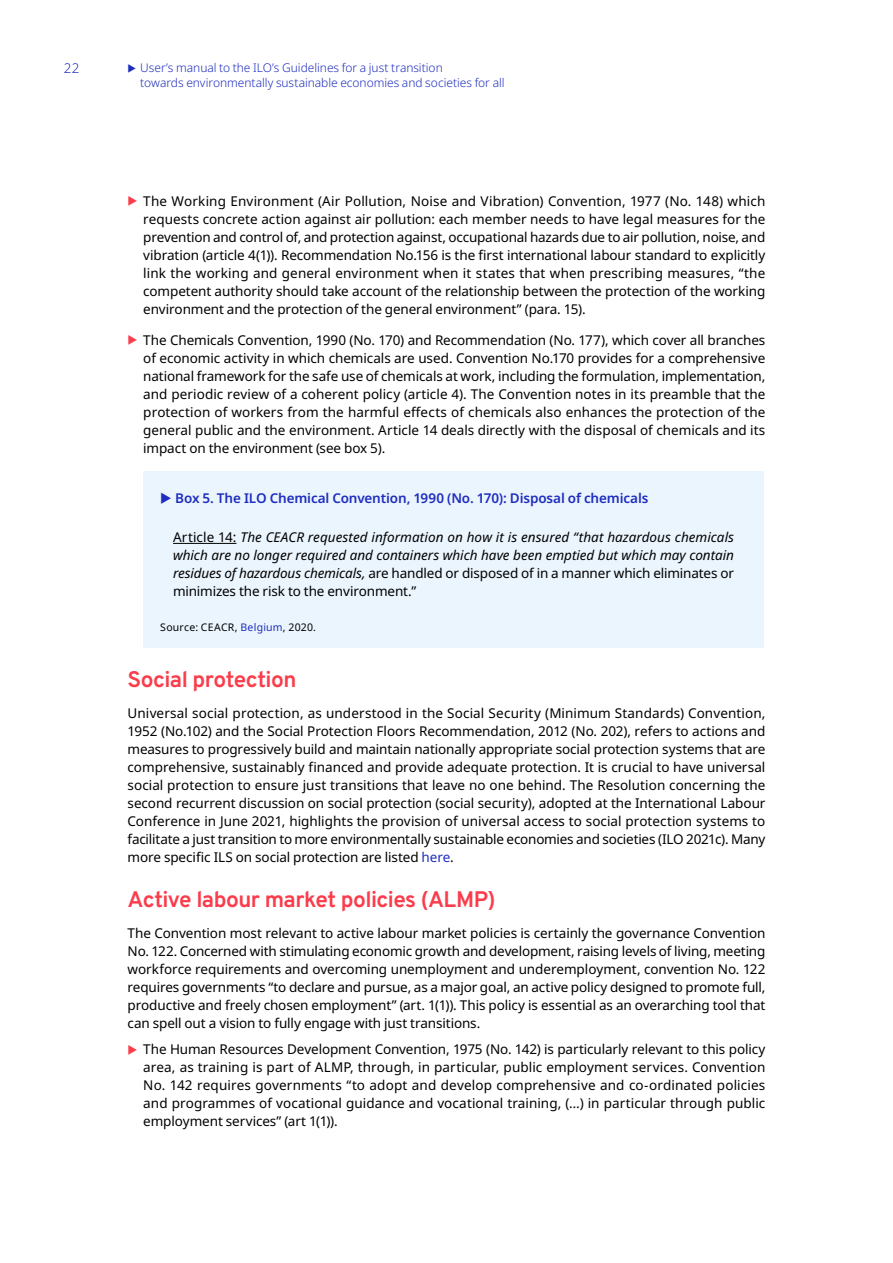
<style>
.page{position:relative;width:893px;height:1263px;background:#fff}
.page>*{position:absolute;margin:0;border:0;box-sizing:border-box;transform-origin:0 0}
.t1{font:700 22.5px "Overpass";letter-spacing:-.025em;color:#fa3c4b}
.t2{font:13.5px/18px "Noto Sans";letter-spacing:-.01em;color:#000;text-align:justify}
.t3{font:italic 13.5px/18px "Noto Sans";color:#000;text-align:justify}
.t4{font:600 13.5px "Noto Sans";letter-spacing:-.01em;color:#1e2dbe}
.t5{font:300 13.5px "Noto Sans";color:#1e2dbe}
.t6{font:300 12px/14.4px "Noto Sans";letter-spacing:-.005em;color:#1e2dbe}
.t7{font:10.5px "Noto Sans";letter-spacing:.02em;color:#000}
.s1{font-style:normal}
.s2{color:#1e2dbe}
</style>
<div class="page">
<div style="left:143px;top:471px;width:621px;height:177px;background:#ebf5fd"></div>
<hr style="left:173px;top:543px;width:63px;height:1px;background:#000">
<p class="t5" style="left:64px;top:59px;width:17px">22</p>
<p class="t6" style="left:140px;top:61px;width:366px">User’s manual to the ILO’s Guidelines for a just transition<br>towards environmentally sustainable economies and societies for all</p>
<p class="t2" style="left:143px;top:192px;width:624px">The Working Environment (Air Pollution, Noise and Vibration) Convention, 1977 (No. 148) which requests concrete action against air pollution: each member needs to have legal measures for the prevention and control of, and protection against, occupational hazards due to air pollution, noise, and vibration (article 4(1)). Recommendation No.156 is the first international labour standard to explicitly link the working and general environment when it states that when prescribing measures, “the competent authority should take account of the relationship between the protection of the working environment and the protection of the general environment” (para. 15).</p>
<p class="t2" style="left:143px;top:331px;width:624px">The Chemicals Convention, 1990 (No. 170) and Recommendation (No. 177), which cover all branches of economic activity in which chemicals are used. Convention No.170 provides for a comprehensive national framework for the safe use of chemicals at work, including the formulation, implementation, and periodic review of a coherent policy (article 4). The Convention notes in its preamble that the protection of workers from the harmful effects of chemicals also enhances the protection of the general public and the environment. Article 14 deals directly with the disposal of chemicals and its impact on the environment (see box 5).</p>
<p class="t4" style="left:175px;top:488px;width:475px">Box 5. The ILO Chemical Convention, 1990 (No. 170): Disposal of chemicals</p>
<p class="t3" style="left:173px;top:528px;width:562px"><span class="s1">Article 14:</span> The CEACR requested information on how it is ensured “that hazardous chemicals which are no longer required and containers which have been emptied but which may contain residues of hazardous chemicals, <span class="s1">are handled or disposed of in a manner which eliminates or minimizes the risk to the environment.”</span></p>
<p class="t7" style="left:160px;top:620px;width:157px">Source: CEACR, <span class="s2">Belgium</span>, 2020.</p>
<h1 class="t1" style="left:128px;top:663px;width:170px">Social protection</h1>
<p class="t2" style="left:128px;top:704px;width:639px">Universal social protection, as understood in the Social Security (Minimum Standards) Convention, 1952 (No.102) and the Social Protection Floors Recommendation, 2012 (No. 202), refers to actions and measures to progressively build and maintain nationally appropriate social protection systems that are comprehensive, sustainably financed and provide adequate protection. It is crucial to have universal social protection to ensure just transitions that leave no one behind. The Resolution concerning the second recurrent discussion on social protection (social security), adopted at the International Labour Conference in June 2021, highlights the provision of universal access to social protection systems to facilitate a just transition to more environmentally sustainable economies and societies (ILO 2021c). Many more specific ILS on social protection are listed <span class="s2">here</span>.</p>
<h1 class="t1" style="left:128px;top:883px;width:369px">Active labour market policies (ALMP)</h1>
<p class="t2" style="left:128px;top:924px;width:639px">The Convention most relevant to active labour market policies is certainly the governance Convention No. 122. Concerned with stimulating economic growth and development, raising levels of living, meeting workforce requirements and overcoming unemployment and underemployment, convention No. 122 requires governments “to declare and pursue, as a major goal, an active policy designed to promote full, productive and freely chosen employment” (art. 1(1)). This policy is essential as an overarching tool that can spell out a vision to fully engage with just transitions.</p>
<p class="t2" style="left:143px;top:1041px;width:624px">The Human Resources Development Convention, 1975 (No. 142) is particularly relevant to this policy area, as training is part of ALMP, through, in particular, public employment services. Convention No. 142 requires governments “to adopt and develop comprehensive and co-ordinated policies and programmes of vocational guidance and vocational training, (…) in particular through public employment services” (art 1(1)).</p>
</div>
